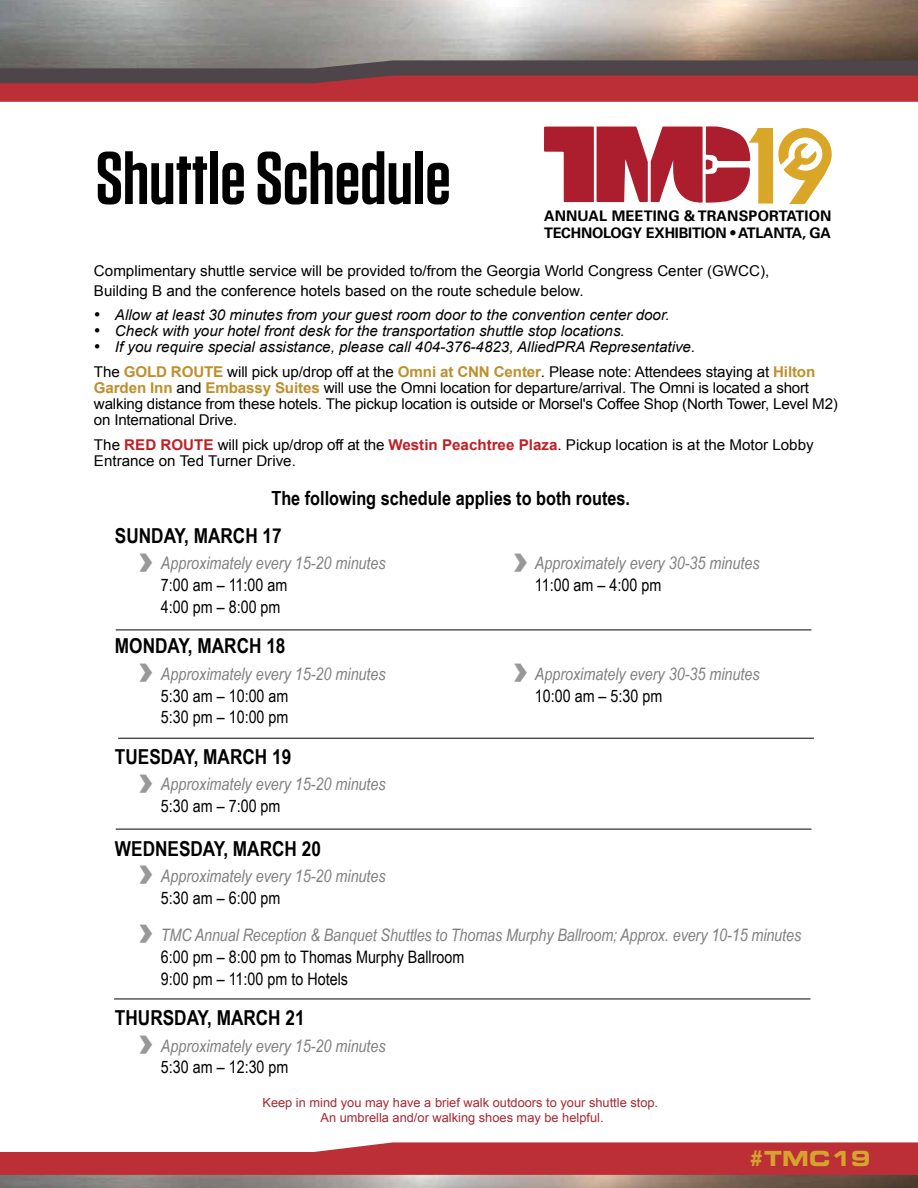
<style>
.page{position:relative;width:918px;height:1188px;background:#fff}
.page>*{position:absolute;margin:0;border:0;box-sizing:border-box;transform-origin:0 0}
.t1{font:600 74.4px "Tungsten";color:#000}
.t2{font:900 40.05px "Arial";color:rgb(127 127 127/.8)}
.t3{font:20.85px "Eurostile Bold Extended Two";letter-spacing:.01em;color:#d4a42e;scale:.96 1}
.t4{font:700 20.55px "Arial Narrow";color:#000}
.t5{font:700 19.5px "Arial Narrow";color:#000}
.t6{font:italic 17.1px "Arial Narrow";color:#7f7f7f}
.t7{font:italic 17.1px/21.8px "Arial Narrow";letter-spacing:-.005em;color:#818080}
.t8{font:17.1px "Arial Narrow";color:#000}
.t9{font:14.85px/15.9px "Arial";letter-spacing:-.01em;color:#000}
.t10{font:italic 14.85px/25.2px "Arial";color:#000}
.t11{font:700 14.55px/17.4px "Univers";letter-spacing:-.015em;color:#000}
.t12{font:12.6px/15.1px "Arial";color:#a72832;text-align:center}
.s1{font-style:normal}
.s2{font-weight:700;font-style:normal;color:#bd902d}
.s3{font-weight:700;color:#bd902d}
.s4{font-weight:700;color:#bf2026}
.s5{color:#7f7f7f}
.s6{font-style:normal;color:#000}
.s7{font-family:"Eurostile";font-weight:700}
</style>
<div class="page">
<img style="left:0;top:1175px;width:918px;height:13px">
<img style="left:0;top:0;width:918px;height:60px">
<svg style="left:0;top:60px;width:918px;height:42px;background:#8f3e43"></svg>
<hr style="left:116px;top:630px;width:695px;height:1px;background:#000">
<hr style="left:118px;top:738px;width:696px;height:1px;background:#000">
<hr style="left:116px;top:829px;width:695px;height:1px;background:#000">
<svg style="left:544px;top:126px;width:288px;height:78px"></svg>
<hr style="left:114px;top:999px;width:696px;height:1px;background:#000">
<svg style="left:0;top:1142px;width:918px;height:33px;background:#c54950"></svg>
<h1 class="t1" style="left:96px;top:139px;width:357px">Shuttle Schedule</h1>
<p class="t11" style="left:544px;top:207px;width:289px">ANNUAL MEETING &amp; TRANSPORTATION<br>TECHNOLOGY EXHIBITION • ATLANTA, GA</p>
<p class="t9" style="left:94px;top:262px;width:677px;line-height:19.4px">Complimentary shuttle service will be provided to/from the Georgia World Congress Center (GWCC),<br>Building B and the conference hotels based on the route schedule below.</p>
<p class="t10" style="left:94px;top:302px;width:577px">• Allow at least 30 minutes from your guest room door to the convention center door.</p>
<p class="t10" style="left:94px;top:318px;width:532px">• Check with your hotel front desk for the transportation shuttle stop locations.</p>
<p class="t10" style="left:94px;top:334px;width:723px">• If you require special assistance, please call 404-376-4823, AlliedPRA Representative.<br><span class="s1">The</span> <span class="s2">GOLD ROUTE</span> <span class="s1">will pick up/drop off at the</span> <span class="s2">Omni at CNN Center</span><span class="s1">. Please note: Attendees staying at</span> <span class="s2">Hilton</span></p>
<p class="t9" style="left:94px;top:380px;width:745px"><span class="s3">Garden Inn</span> and <span class="s3">Embassy Suites</span> will use the Omni location for departure/arrival. The Omni is located a short walking distance from these hotels. The pickup location is outside or Morsel's Coffee Shop (North Tower, Level M2) on International Drive.</p>
<p class="t9" style="left:94px;top:437px;width:721px">The <span class="s4">RED ROUTE</span> will pick up/drop off at the <span class="s4">Westin Peachtree Plaza</span>. Pickup location is at the Motor Lobby<br>Entrance on Ted Turner Drive.</p>
<h3 class="t5" style="left:271px;top:483px;width:360px">The following schedule applies to both routes.</h3>
<h3 class="t4" style="left:115px;top:520px;width:168px">SUNDAY, MARCH 17</h3>
<h2 class="t2" style="left:139px;top:529px;width:15px">›</h2>
<p class="t6" style="left:161px;top:551px;width:226px">Approximately every 15-20 minutes</p>
<h2 class="t2" style="left:514px;top:529px;width:15px">›</h2>
<p class="t6" style="left:535px;top:551px;width:226px">Approximately every 30-35 minutes</p>
<p class="t8" style="left:161px;top:572px;width:128px">7:00 am – 11:00 am</p>
<p class="t8" style="left:535px;top:572px;width:128px">11:00 am – 4:00 pm</p>
<p class="t8" style="left:161px;top:594px;width:121px">4:00 pm – 8:00 pm</p>
<h3 class="t4" style="left:115px;top:631px;width:172px">MONDAY, MARCH 18</h3>
<h2 class="t2" style="left:139px;top:640px;width:15px">›</h2>
<p class="t6" style="left:161px;top:662px;width:226px">Approximately every 15-20 minutes</p>
<h2 class="t2" style="left:514px;top:640px;width:15px">›</h2>
<p class="t6" style="left:535px;top:662px;width:226px">Approximately every 30-35 minutes</p>
<p class="t8" style="left:161px;top:683px;width:129px">5:30 am – 10:00 am</p>
<p class="t8" style="left:535px;top:683px;width:129px">10:00 am – 5:30 pm</p>
<p class="t8" style="left:161px;top:705px;width:129px">5:30 pm – 10:00 pm</p>
<h3 class="t4" style="left:115px;top:741px;width:178px">TUESDAY, MARCH 19</h3>
<h2 class="t2" style="left:139px;top:750px;width:15px">›</h2>
<p class="t6" style="left:161px;top:772px;width:226px">Approximately every 15-20 minutes</p>
<p class="t8" style="left:161px;top:794px;width:121px">5:30 am – 7:00 pm</p>
<h3 class="t4" style="left:115px;top:833px;width:207px">WEDNESDAY, MARCH 20</h3>
<h2 class="t2" style="left:139px;top:842px;width:15px">›</h2>
<p class="t6" style="left:161px;top:864px;width:226px">Approximately every 15-20 minutes</p>
<p class="t8" style="left:161px;top:885px;width:121px">5:30 am – 6:00 pm</p>
<h2 class="t2" style="left:139px;top:901px;width:15px">›</h2>
<p class="t7" style="left:161px;top:924px;width:642px">TMC Annual Reception &amp; Banquet Shuttles to Thomas Murphy Ballroom; Approx. <span class="s5">every 10-15 minutes<br></span><span class="s6">6:00 pm – 8:00 pm to Thomas Murphy Ballroom<br>9:00 pm – 11:00 pm to Hotels</span></p>
<h3 class="t4" style="left:115px;top:1002px;width:191px">THURSDAY, MARCH 21</h3>
<h2 class="t2" style="left:139px;top:1012px;width:15px">›</h2>
<p class="t6" style="left:161px;top:1034px;width:226px">Approximately every 15-20 minutes</p>
<p class="t8" style="left:161px;top:1055px;width:129px">5:30 am – 12:30 pm</p>
<p class="t12" style="left:262px;top:1095px;width:397px">Keep in mind you may have a brief walk outdoors to your shuttle stop.<br>An umbrella and/or walking shoes may be helpful.</p>
<h3 class="t3" style="left:749px;top:1144px;width:128px"><span class="s7">#</span>TMC19</h3>
</div>
